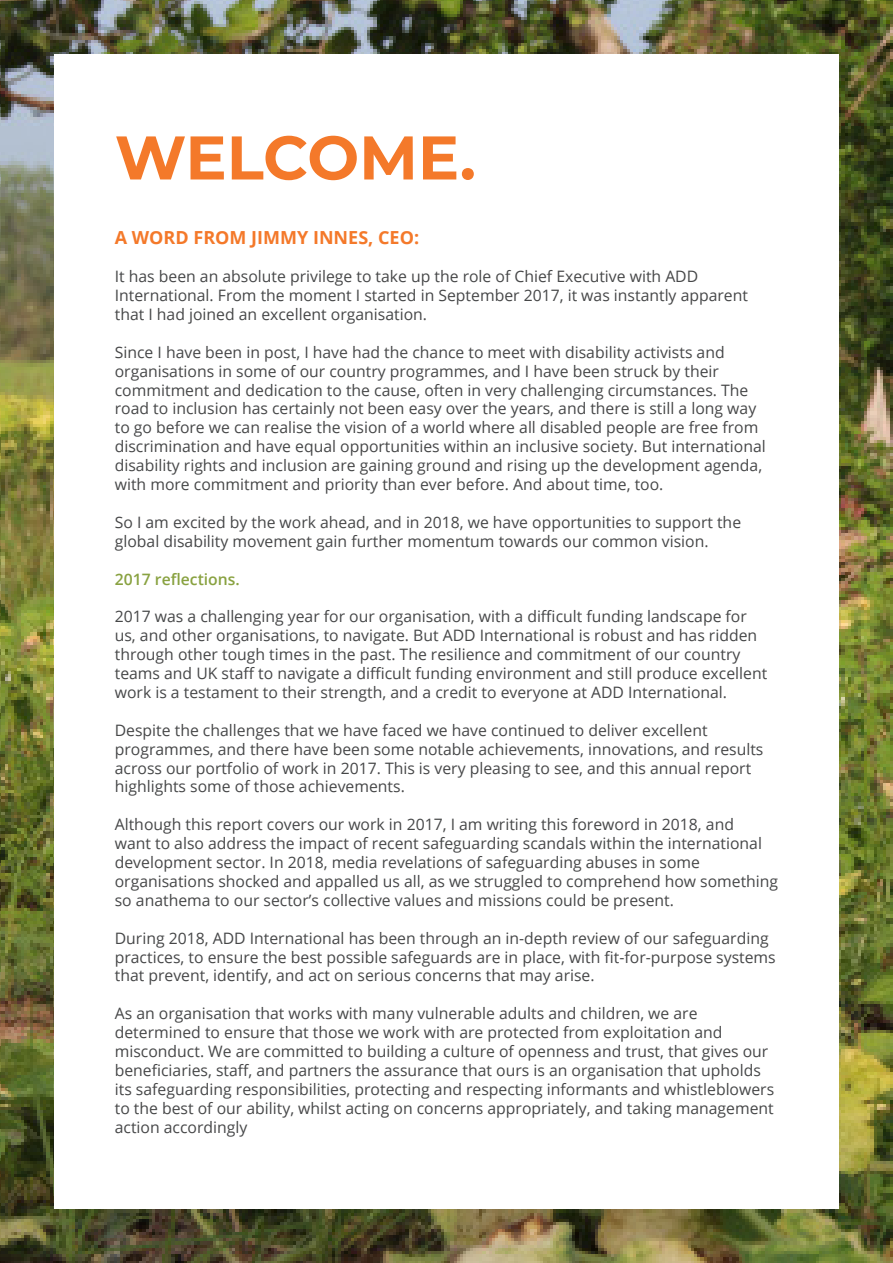
<style>
.page{position:relative;width:893px;height:1263px;background:#fff}
.page>*{position:absolute;margin:0;border:0;box-sizing:border-box;transform-origin:0 0}
.t1{font:700 61.5px "Montserrat";letter-spacing:-.005em;color:#f4792a}
.t2{font:700 18px "Open Sans";color:#f4792a}
.t3{font:15.75px/18.9px "Open Sans";color:#464748}
.t4{font:600 15.75px "Open Sans";color:#89a241}
</style>
<div class="page">
<img style="left:0;top:0;width:893px;height:1263px">
<div style="left:54px;top:54px;width:785px;height:1155px;background:#fff"></div>
<h1 class="t1" style="left:115px;top:131px;width:363px">WELCOME.</h1>
<p class="t2" style="left:115px;top:230px;width:306px">A WORD FROM JIMMY INNES, CEO:</p>
<p class="t3" style="left:115px;top:266px;width:635px">It has been an absolute privilege to take up the role of Chief Executive with ADD<br>International. From the moment I started in September 2017, it was instantly apparent that I had joined an excellent organisation.</p>
<p class="t3" style="left:115px;top:344px;width:652px">Since I have been in post, I have had the chance to meet with disability activists and organisations in some of our country programmes, and I have been struck by their commitment and dedication to the cause, often in very challenging circumstances. The road to inclusion has certainly not been easy over the years, and there is still a long way to go before we can realise the vision of a world where all disabled people are free from discrimination and have equal opportunities within an inclusive society. But international disability rights and inclusion are gaining ground and rising up the development agenda, with more commitment and priority than ever before. And about time, too.</p>
<p class="t3" style="left:115px;top:512px;width:628px">So I am excited by the work ahead, and in 2018, we have opportunities to support the global disability movement gain further momentum towards our common vision.</p>
<p class="t4" style="left:115px;top:568px;width:127px">2017 reflections.</p>
<p class="t3" style="left:115px;top:607px;width:654px">2017 was a challenging year for our organisation, with a difficult funding landscape for us, and other organisations, to navigate. But ADD International is robust and has ridden through other tough times in the past. The resilience and commitment of our country teams and UK staff to navigate a difficult funding environment and still produce excellent work is a testament to their strength, and a credit to everyone at ADD International.</p>
<p class="t3" style="left:115px;top:720px;width:650px">Despite the challenges that we have faced we have continued to deliver excellent programmes, and there have been some notable achievements, innovations, and results across our portfolio of work in 2017. This is very pleasing to see, and this annual report highlights some of those achievements.</p>
<p class="t3" style="left:115px;top:815px;width:665px">Although this report covers our work in 2017, I am writing this foreword in 2018, and<br>want to also address the impact of recent safeguarding scandals within the international development sector. In 2018, media revelations of safeguarding abuses in some organisations shocked and appalled us all, as we struggled to comprehend how something so anathema to our sector’s collective values and missions could be present.</p>
<p class="t3" style="left:115px;top:928px;width:662px">During 2018, ADD International has been through an in-depth review of our safeguarding practices, to ensure the best possible safeguards are in place, with fit-for-purpose systems that prevent, identify, and act on serious concerns that may arise.</p>
<p class="t3" style="left:115px;top:1006px;width:661px">As an organisation that works with many vulnerable adults and children, we are determined to ensure that those we work with are protected from exploitation and misconduct. We are committed to building a culture of openness and trust, that gives our beneficiaries, staff, and partners the assurance that ours is an organisation that upholds its safeguarding responsibilities, protecting and respecting informants and whistleblowers to the best of our ability, whilst acting on concerns appropriately, and taking management action accordingly</p>
</div>
